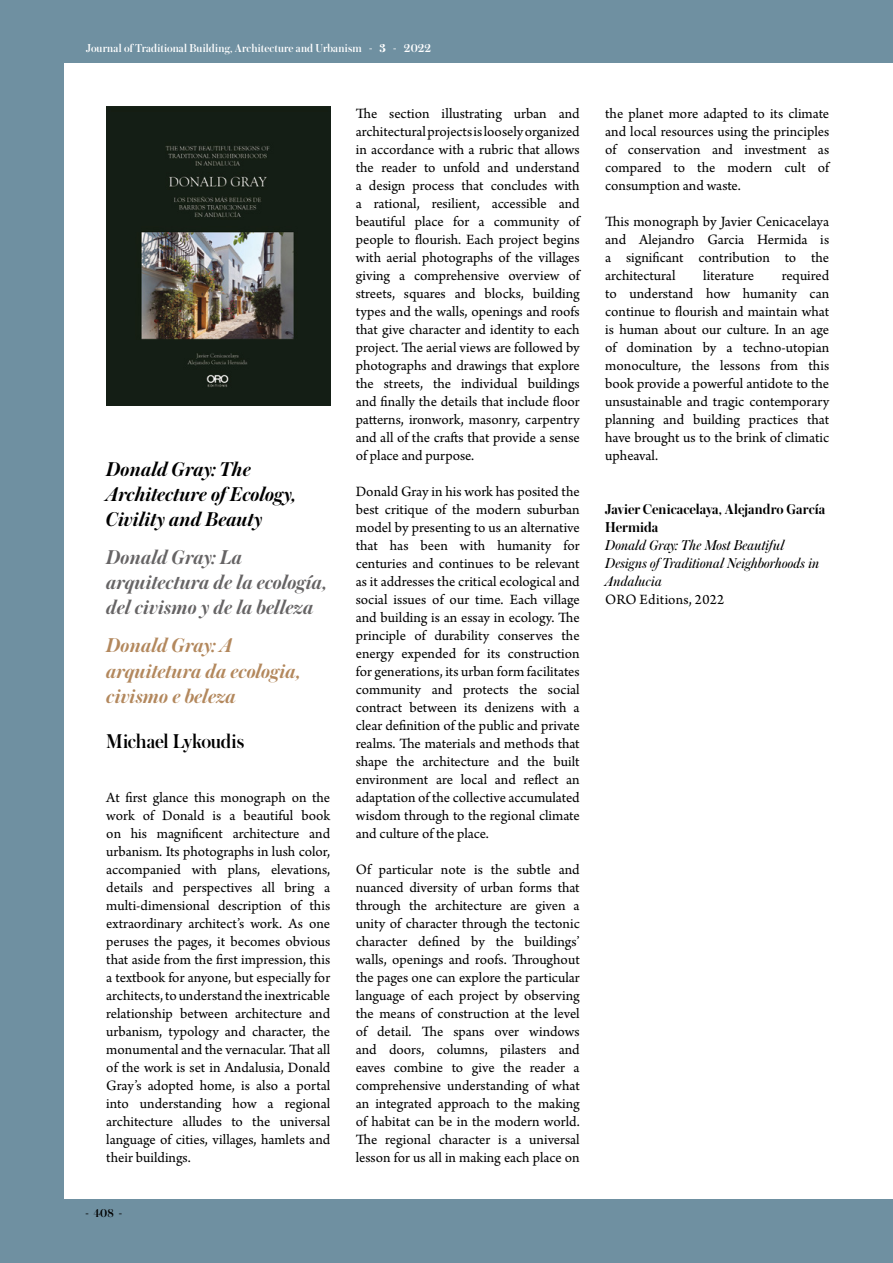
<style>
.page{position:relative;width:893px;height:1263px;background:#6f90a1}
.page>*{position:absolute;margin:0;border:0;box-sizing:border-box;transform-origin:0 0}
.t1{font:italic 600 21px/25.2px "Austin";letter-spacing:.005em;color:#666465}
.t2{font:italic 600 21px/25.2px "Austin";color:#000}
.t3{font:italic 600 21px/25.2px "Austin";letter-spacing:.005em;color:#b3885d}
.t4{font:500 21px "Austin";letter-spacing:-.01em;color:#000}
.t5{font:15px/18px "Arno Pro";color:#000;text-align:justify}
.t6{font:italic 15px/18px "Austin";letter-spacing:.01em;color:#000}
.t7{font:600 15px/18px "Austin";color:#000}
.t8{font:15px "Arno Pro";letter-spacing:.02em;color:#000}
.t9{font:500 12px "Austin";letter-spacing:.015em;color:#fff}
.t10{font:500 12px "Austin";color:#000}
.s1{font-weight:700}
</style>
<div class="page">
<div style="left:64px;top:64px;width:829px;height:1135px;background:#fff"></div>
<img style="left:106px;top:106px;width:224px;height:300px">
<p class="t9" style="left:86px;top:40px;width:347px">Journal of Traditional Building, Architecture and Urbanism - <span class="s1">3</span> - 2022</p>
<h1 class="t2" style="left:106px;top:455px;width:191px">Donald Gray: The<br>Architecture of Ecology,<br>Civility and Beauty</h1>
<h1 class="t1" style="left:106px;top:544px;width:222px">Donald Gray: La arquitectura de la ecología, del civismo y de la belleza</h1>
<h1 class="t3" style="left:106px;top:632px;width:196px">Donald Gray: A arquitetura da ecologia, civismo e beleza</h1>
<h1 class="t4" style="left:106px;top:726px;width:139px">Michael Lykoudis</h1>
<p class="t5" style="left:106px;top:789px;width:225px">At first glance this monograph on the work of Donald is a beautiful book on his magnificent architecture and urbanism. Its photographs in lush color, accompanied with plans, elevations, details and perspectives all bring a multi-dimensional description of this extraordinary architect’s work. As one peruses the pages, it becomes obvious that aside from the first impression, this a textbook for anyone, but especially for architects, to understand the inextricable relationship between architecture and urbanism, typology and character, the monumental and the vernacular. That all of the work is set in Andalusia, Donald Gray’s adopted home, is also a portal into understanding how a regional architecture alludes to the universal language of cities, villages, hamlets and their buildings.</p>
<p class="t10" style="left:85px;top:1205px;width:39px">- 408 -</p>
<p class="t5" style="left:356px;top:105px;width:225px">The section illustrating urban and architectural projects is loosely organized in accordance with a rubric that allows the reader to unfold and understand a design process that concludes with a rational, resilient, accessible and beautiful place for a community of people to flourish. Each project begins with aerial photographs of the villages giving a comprehensive overview of streets, squares and blocks, building types and the walls, openings and roofs that give character and identity to each project. The aerial views are followed by photographs and drawings that explore the streets, the individual buildings and finally the details that include floor patterns, ironwork, masonry, carpentry and all of the crafts that provide a sense of place and purpose.</p>
<p class="t5" style="left:356px;top:483px;width:225px">Donald Gray in his work has posited the best critique of the modern suburban model by presenting to us an alternative that has been with humanity for centuries and continues to be relevant as it addresses the critical ecological and social issues of our time. Each village and building is an essay in ecology. The principle of durability conserves the energy expended for its construction for generations, its urban form facilitates community and protects the social contract between its denizens with a clear definition of the public and private realms. The materials and methods that shape the architecture and the built environment are local and reflect an adaptation of the collective accumulated wisdom through to the regional climate and culture of the place.</p>
<p class="t5" style="left:356px;top:861px;width:225px">Of particular note is the subtle and nuanced diversity of urban forms that through the architecture are given a unity of character through the tectonic character defined by the buildings’ walls, openings and roofs. Throughout the pages one can explore the particular language of each project by observing the means of construction at the level of detail. The spans over windows and doors, columns, pilasters and eaves combine to give the reader a comprehensive understanding of what an integrated approach to the making of habitat can be in the modern world.<br>The regional character is a universal lesson for us all in making each place on</p>
<p class="t5" style="left:605px;top:105px;width:225px">the planet more adapted to its climate and local resources using the principles of conservation and investment as compared to the modern cult of consumption and waste.</p>
<p class="t5" style="left:605px;top:213px;width:225px">This monograph by Javier Cenicacelaya and Alejandro Garcia Hermida is a significant contribution to the architectural</p>
<p class="t5" style="left:605px;top:267px;width:225px;text-indent:177px">required to understand how humanity can continue to flourish and maintain what is human about our culture. In an age of domination by a techno-utopian monoculture, the lessons from this book provide a powerful antidote to the unsustainable and tragic contemporary planning and building practices that have brought us to the brink of climatic upheaval.</p>
<p class="t7" style="left:605px;top:499px;width:221px">Javier Cenicacelaya, Alejandro García<br>Hermida</p>
<p class="t6" style="left:605px;top:536px;width:215px">Donald Gray: The Most Beautiful<br>Designs of Traditional Neighborhoods in<br>Andalucia</p>
<p class="t8" style="left:605px;top:591px;width:121px">ORO Editions, 2022</p>
<p class="t5" style="left:703px;top:267px;width:52px">literature</p>
</div>
